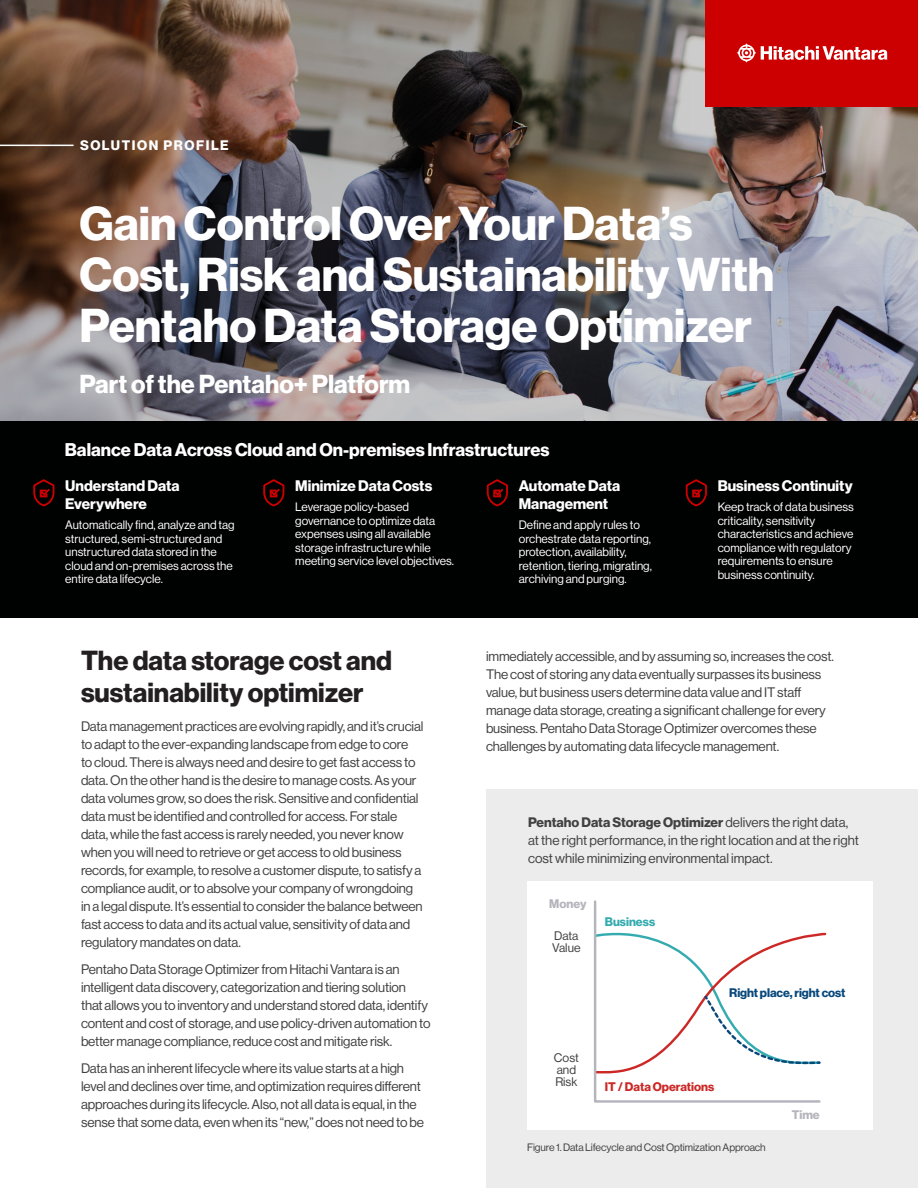
<style>
.page{position:relative;width:918px;height:1188px;background:#fff}
.page>*{position:absolute;margin:0;border:0;box-sizing:border-box;transform-origin:0 0}
.Main_Title_White{font:46.5px/51px "N Haas Grotesk DS Pro 75 Bd";color:#fff}
.Lead_Paragraph_15_18{font:27px/32.4px "N Haas Grotesk DS Pro 75 Bd";color:#231f20}
.Callout_Headline_White{font:25.5px "N Haas Grotesk DS Pro 75 Bd";color:#fff}
.Callout_Headline_White-2{font:18px "N Haas Grotesk DS Pro 75 Bd";color:#fff}
.Callout_Headline_White-3{font:15px/18px "N Haas Grotesk DS Pro 75 Bd";color:#fff}
.Body{font:13.5px/18px "N Haas Grotesk DS Pro 55 Rg";letter-spacing:-.01em;color:#414141}
.Primary-Subhead-Red{font:13.5px/18px "N Haas Grotesk DS Pro 55 Rg";color:#414141}
.t1{font:13.5px "N Haas Grotesk DS Pro 75 Bd";letter-spacing:.115em;color:#fff}
.t2{font:12.15px/12.1px "N Haas Grotesk DS Pro 55 Rg";color:#414141}
.t3{font:12.15px "N Haas Grotesk DS Pro 75 Bd";letter-spacing:-.005em;color:#08487b}
.t4{font:12.15px "N Haas Grotesk DS Pro 75 Bd";color:#cc2826}
.t5{font:12.15px "N Haas Grotesk DS Pro 75 Bd";color:#b4b4bc}
.t6{font:12.15px "N Haas Grotesk DS Pro 75 Bd";color:#33abaf}
.Callout_Body-_Grey{font:12px/13.5px "N Haas Grotesk DS Pro 55 Rg";color:#fff}
.t7{font:10.5px "N Haas Grotesk DS Pro 55 Rg";letter-spacing:-.01em;color:#414141}
.s1{font-family:"N Haas Grotesk DS Pro 75 Bd"}
</style>
<div class="page">
<img style="left:0;top:0;width:918px;height:421px">
<hr style="left:0;top:145px;width:74px;height:1px;background:#fff">
<div style="left:706px;top:0;width:212px;height:106px;background:#c00"></div>
<svg style="left:736px;top:43px;width:151px;height:20px"></svg>
<div style="left:486px;top:789px;width:432px;height:399px;background:#ececec"></div>
<div style="left:527px;top:881px;width:346px;height:249px;background:#fff"></div>
<svg style="left:594px;top:900px;width:228px;height:203px"></svg>
<div style="left:0;top:421px;width:918px;height:197px;background:#000101"></div>
<svg style="left:263px;top:479px;width:22px;height:28px"></svg>
<svg style="left:33px;top:479px;width:22px;height:28px"></svg>
<svg style="left:486px;top:479px;width:22px;height:28px"></svg>
<svg style="left:685px;top:479px;width:22px;height:28px"></svg>
<p class="t1" style="left:80px;top:137px;width:150px">SOLUTION PROFILE</p>
<p class="Main_Title_White" style="left:80px;top:199px;width:696px">Gain Control Over Your Data’s<br>Cost, Risk and Sustainability With<br>Pentaho Data Storage Optimizer</p>
<p class="Callout_Headline_White" style="left:80px;top:369px;width:332px">Part of the Pentaho+ Platform</p>
<p class="Callout_Headline_White-2" style="left:65px;top:439px;width:486px">Balance Data Across Cloud and On-premises Infrastructures</p>
<p class="Callout_Headline_White-3" style="left:65px;top:477px;width:116px">Understand Data<br>Everywhere</p>
<p class="Callout_Body-_Grey" style="left:65px;top:518px;width:171px">Automatically find, analyze and tag structured, semi-structured and unstructured data stored in the cloud and on-premises across the entire data lifecycle.</p>
<p class="Callout_Headline_White-3" style="left:295px;top:477px;width:139px">Minimize Data Costs</p>
<p class="Callout_Body-_Grey" style="left:295px;top:500px;width:160px">Leverage policy-based governance to optimize data expenses using all available storage infrastructure while meeting service level objectives.</p>
<p class="Callout_Headline_White-3" style="left:519px;top:477px;width:103px">Automate Data<br>Management</p>
<p class="Callout_Body-_Grey" style="left:519px;top:518px;width:135px">Define and apply rules to orchestrate data reporting, protection, availability, retention, tiering, migrating, archiving and purging.</p>
<p class="Callout_Headline_White-3" style="left:718px;top:477px;width:136px">Business Continuity</p>
<p class="Callout_Body-_Grey" style="left:718px;top:500px;width:138px">Keep track of data business criticality, sensitivity characteristics and achieve compliance with regulatory requirements to ensure business continuity.</p>
<p class="Lead_Paragraph_15_18" style="left:81px;top:644px;width:312px">The data storage cost and sustainability optimizer</p>
<p class="Body" style="left:81px;top:717px;width:344px">Data management practices are evolving rapidly, and it’s crucial to adapt to the ever-expanding landscape from edge to core<br>to cloud. There is always need and desire to get fast access to data. On the other hand is the desire to manage costs. As your data volumes grow, so does the risk. Sensitive and confidential data must be identified and controlled for access. For stale data, while the fast access is rarely needed, you never know when you will need to retrieve or get access to old business records, for example, to resolve a customer dispute, to satisfy a compliance audit, or to absolve your company of wrongdoing in a legal dispute. It’s essential to consider the balance between fast access to data and its actual value, sensitivity of data and regulatory mandates on data.</p>
<p class="Body" style="left:81px;top:960px;width:351px">Pentaho Data Storage Optimizer from Hitachi Vantara is an intelligent data discovery, categorization and tiering solution that allows you to inventory and understand stored data, identify content and cost of storage, and use policy-driven automation to better manage compliance, reduce cost and mitigate risk.</p>
<p class="Body" style="left:81px;top:1059px;width:344px">Data has an inherent lifecycle where its value starts at a high level and declines over time, and optimization requires different approaches during its lifecycle. Also, not all data is equal, in the sense that some data, even when its “new,” does not need to be</p>
<p class="Body" style="left:486px;top:648px;width:350px">immediately accessible, and by assuming so, increases the cost.<br>The cost of storing any data eventually surpasses its business value, but business users determine data value and IT staff manage data storage, creating a significant challenge for every business. Pentaho Data Storage Optimizer overcomes these challenges by automating data lifecycle management.</p>
<p class="Primary-Subhead-Red" style="left:528px;top:813px;width:332px"><span class="s1">Pentaho Data Storage Optimizer</span> delivers the right data, at the right performance, in the right location and at the right cost while minimizing environmental impact.</p>
<p class="t5" style="left:549px;top:896px;width:39px">Money</p>
<p class="t2" style="left:552px;top:930px;width:30px">Data<br>Value</p>
<p class="t6" style="left:605px;top:914px;width:52px">Business</p>
<p class="t3" style="left:729px;top:986px;width:118px">Right place, right cost</p>
<p class="t2" style="left:554px;top:1051px;width:26px">Cost and<br>Risk</p>
<p class="t4" style="left:605px;top:1080px;width:111px">IT / Data Operations</p>
<p class="t5" style="left:792px;top:1108px;width:30px">Time</p>
<p class="t7" style="left:527px;top:1141px;width:240px">Figure 1. Data Lifecycle and Cost Optimization Approach</p>
</div>
